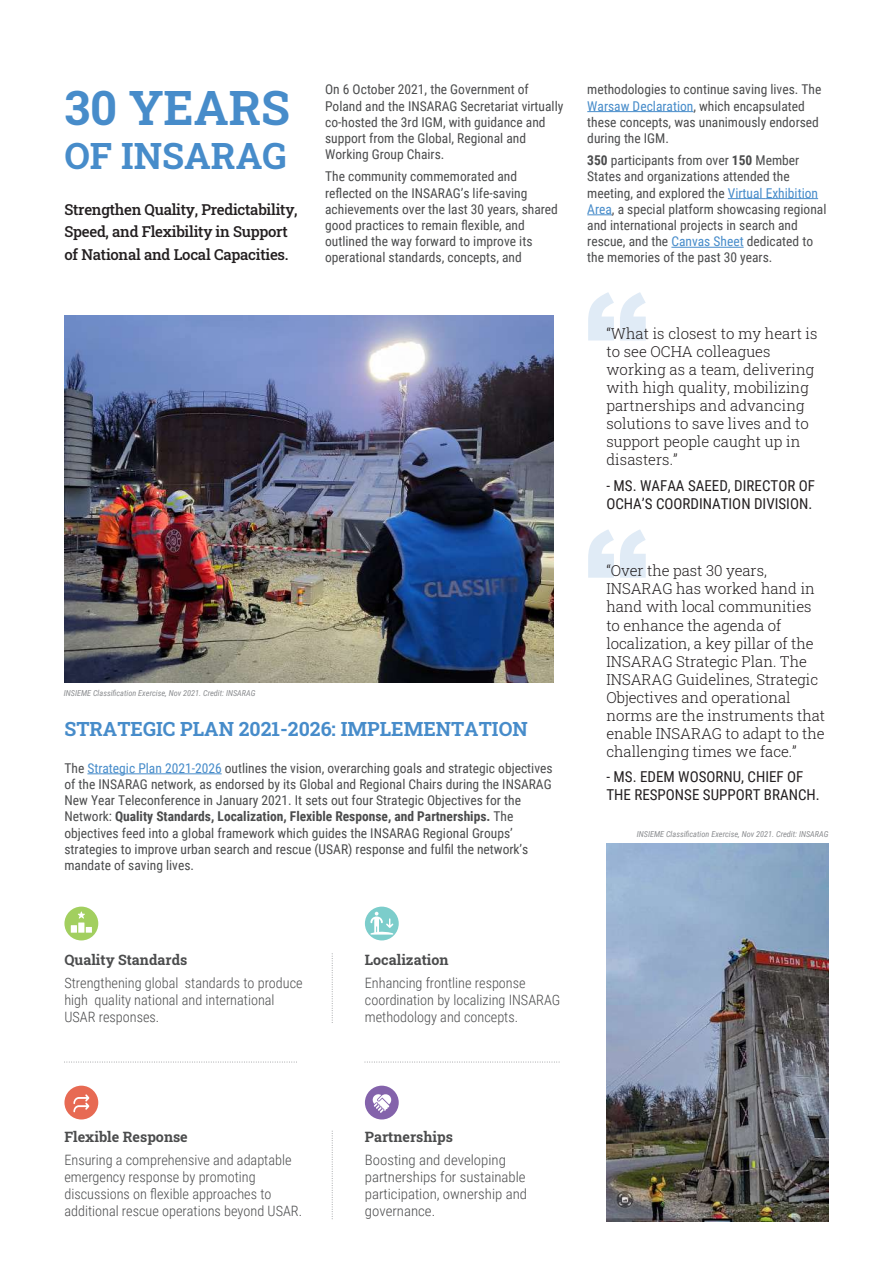
<style>
.page{position:relative;width:893px;height:1263px;background:#fff}
.page>*{position:absolute;margin:0;border:0;box-sizing:border-box;transform-origin:0 0}
.t1{font:700 47.25px "Roboto Slab";color:#478cca}
.t2{font:700 36.15px "Roboto Slab";color:#478cca}
.t3{font:700 19.5px "Roboto Slab";color:#478cca}
.t4{font:300 15px/18px "Roboto Slab";letter-spacing:-.005em;color:#231f20}
.t5{font:15px/18px "Roboto Condensed";color:#231f20}
.t6{font:500 15px/22.5px "Roboto Slab";letter-spacing:-.02em;color:#231f20}
.t7{font:300 14.25px/17.1px "Roboto Condensed";color:#4b4c4d}
.t8{font:300 14.25px/17.1px "Roboto Condensed";color:#4b4c4d;scale:1.04 1}
.t9{font:700 14.25px "Roboto Slab";color:#4b4c4d}
.t10{font:13.5px/16.2px "Roboto Condensed";color:#4b4c4d}
.t11{font:italic 8.25px "Roboto Condensed";color:#8a8c8f}
.s1{color:#478cca}
.s2{font-weight:700}
</style>
<div class="page">
<img style="left:64px;top:316px;width:490px;height:367px">
<img style="left:607px;top:843px;width:222px;height:378px">
<svg style="left:620px;top:292px;width:26px;height:48px"></svg>
<svg style="left:588px;top:292px;width:26px;height:48px"></svg>
<svg style="left:620px;top:529px;width:26px;height:49px"></svg>
<svg style="left:588px;top:530px;width:26px;height:48px"></svg>
<hr style="left:587px;top:111px;width:106px;height:1px;background:#478cca">
<hr style="left:728px;top:198px;width:38px;height:1px;background:#478cca">
<hr style="left:766px;top:198px;width:52px;height:1px;background:#478cca">
<svg style="left:587px;top:214px;width:25px;height:1px"></svg>
<hr style="left:671px;top:247px;width:73px;height:1px;background:#478cca">
<hr style="left:87px;top:773px;width:135px;height:1px;background:#478cca">
<svg style="left:332px;top:954px;width:1px;height:69px"></svg>
<svg style="left:332px;top:1131px;width:1px;height:88px"></svg>
<div style="left:64px;top:907px;width:34px;height:33px;background:#a2cf5f;border-radius:50%"></div>
<svg style="left:71px;top:911px;width:21px;height:22px"></svg>
<div style="left:365px;top:907px;width:34px;height:33px;background:#7ccdcb;border-radius:50%"></div>
<svg style="left:370px;top:912px;width:23px;height:22px"></svg>
<div style="left:64px;top:1086px;width:34px;height:33px;background:#e76a53;border-radius:50%"></div>
<svg style="left:73px;top:1094px;width:16px;height:18px"></svg>
<div style="left:365px;top:1086px;width:34px;height:33px;background:#8463ab;border-radius:50%"></div>
<svg style="left:372px;top:1094px;width:20px;height:19px"></svg>
<svg style="left:64px;top:1062px;width:233px;height:1px"></svg>
<svg style="left:365px;top:1062px;width:194px;height:1px"></svg>
<h1 class="t1" style="left:64px;top:76px;width:227px">30 YEARS</h1>
<h2 class="t2" style="left:64px;top:131px;width:224px">OF INSARAG</h2>
<p class="t6" style="left:64px;top:198px;width:235px">Strengthen Quality, Predictability,<br>Speed, and Flexibility in Support of National and Local Capacities.</p>
<p class="t10" style="left:325px;top:81px;width:240px">On 6 October 2021, the Government of Poland and the INSARAG Secretariat virtually co-hosted the 3rd IGM, with guidance and support from the Global, Regional and Working Group Chairs.</p>
<p class="t10" style="left:325px;top:168px;width:234px">The community commemorated and reflected on the INSARAG’s life-saving achievements over the last 30 years, shared good practices to remain flexible, and outlined the way forward to improve its operational standards, concepts, and</p>
<p class="t10" style="left:587px;top:81px;width:236px">methodologies to continue saving lives. The <span class="s1">Warsaw Declaration</span>, which encapsulated these concepts, was unanimously endorsed during the IGM.</p>
<p class="t10" style="left:587px;top:152px;width:241px"><span class="s2">350</span> participants from over <span class="s2">150</span> Member States and organizations attended the meeting, and explored the <span class="s1">Virtual Exhibition Area</span>, a special platform showcasing regional and international projects in search and rescue, and the <span class="s1">Canvas Sheet</span> dedicated to the memories of the past 30 years.</p>
<p class="t11" style="left:64px;top:687px;width:193px">INSIEME Classification Exercise, Nov 2021. Credit: INSARAG</p>
<h3 class="t3" style="left:64px;top:716px;width:465px">STRATEGIC PLAN 2021-2026: IMPLEMENTATION</h3>
<p class="t10" style="left:64px;top:759px;width:490px">The <span class="s1">Strategic Plan 2021-2026</span> outlines the vision, overarching goals and strategic objectives of the INSARAG network, as endorsed by its Global and Regional Chairs during the INSARAG New Year Teleconference in January 2021. It sets out four Strategic Objectives for the Network: <span class="s2">Quality Standards, Localization, Flexible Response, and Partnerships.</span> The objectives feed into a global framework which guides the INSARAG Regional Groups’ strategies to improve urban search and rescue (USAR) response and fulfil the network’s mandate of saving lives.</p>
<p class="t4" style="left:606px;top:324px;width:213px">“What is closest to my heart is to see OCHA colleagues working as a team, delivering with high quality, mobilizing partnerships and advancing solutions to save lives and to support people caught up in disasters.”</p>
<p class="t5" style="left:606px;top:476px;width:210px">- MS. WAFAA SAEED, DIRECTOR OF<br>OCHA’S COORDINATION DIVISION.</p>
<p class="t4" style="left:606px;top:562px;width:220px">“Over the past 30 years,<br>INSARAG has worked hand in hand with local communities to enhance the agenda of localization, a key pillar of the<br>INSARAG Strategic Plan. The<br>INSARAG Guidelines, Strategic<br>Objectives and operational norms are the instruments that enable INSARAG to adapt to the challenging times we face.”</p>
<p class="t5" style="left:606px;top:767px;width:215px">- MS. EDEM WOSORNU, CHIEF OF<br>THE RESPONSE SUPPORT BRANCH.</p>
<p class="t11" style="left:637px;top:828px;width:193px">INSIEME Classification Exercise, Nov 2021. Credit: INSARAG</p>
<p class="t9" style="left:64px;top:950px;width:124px">Quality Standards</p>
<p class="t7" style="left:64px;top:973px;width:240px">Strengthening global standards to produce high quality national and international<br>USAR responses.</p>
<p class="t9" style="left:365px;top:950px;width:85px">Localization</p>
<p class="t7" style="left:365px;top:973px;width:197px">Enhancing frontline response coordination by localizing INSARAG methodology and concepts.</p>
<p class="t9" style="left:64px;top:1127px;width:125px">Flexible Response</p>
<p class="t7" style="left:64px;top:1151px;width:239px">Ensuring a comprehensive and adaptable emergency response by promoting discussions on flexible approaches to additional rescue operations beyond USAR.</p>
<p class="t9" style="left:365px;top:1127px;width:89px">Partnerships</p>
<p class="t8" style="left:365px;top:1151px;width:157px">Boosting and developing partnerships for sustainable participation, ownership and governance.</p>
</div>
